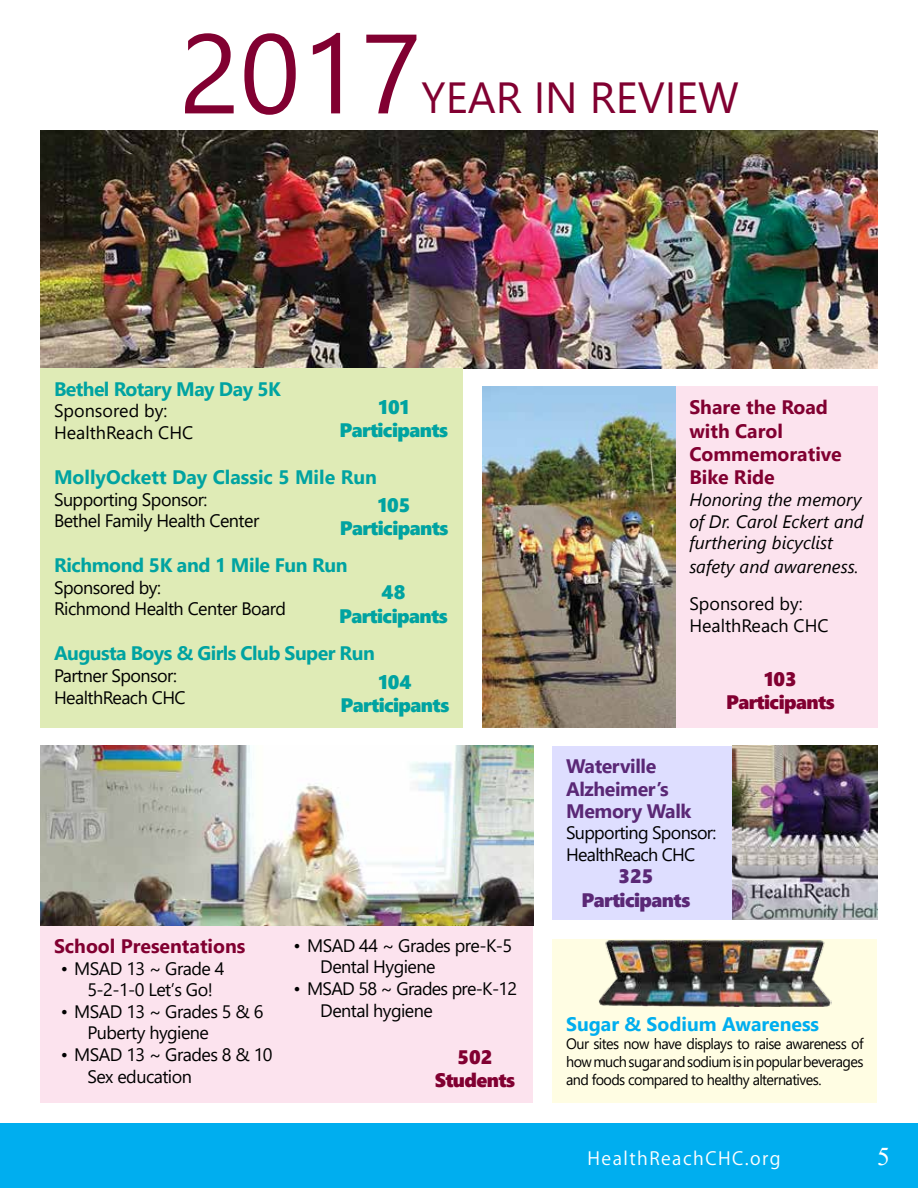
<style>
.page{position:relative;width:918px;height:1188px;background:#fff}
.page>*{position:absolute;margin:0;border:0;box-sizing:border-box;transform-origin:0 0}
.t1{font:112.5px "Segoe UI";color:#810031}
.t2{font:43.5px "Segoe UI";color:#810031}
.t3{font:25.5px "Times New Roman";color:#fff}
.t4{font:700 19.5px "Segoe UI";letter-spacing:-.02em;color:#00a3a1}
.t5{font:700 19.5px/23.4px "Segoe UI";color:#810031}
.t6{font:19.5px/23.4px "Segoe UI Black";letter-spacing:-.03em;color:#00a3a1;text-align:center}
.t7{font:700 19.5px/22.5px "Segoe UI";letter-spacing:-.02em;color:#5a2876}
.t8{font:700 19.5px "Segoe UI";color:#00a3a1}
.t9{font:19.5px/23.4px "Segoe UI Black";letter-spacing:-.03em;color:#810031;text-align:center}
.t10{font:700 19.5px "Segoe UI";color:#00aeef}
.t11{font:19.5px/23.4px "Segoe UI Black";letter-spacing:-.03em;color:#5a2876;text-align:center}
.t12{font:18px/21.6px "Segoe UI";letter-spacing:-.03em;color:#000}
.t13{font:italic 18px/21.6px "Segoe UI";color:#000;text-align:justify}
.t14{font:18px/21.6px "Segoe UI";color:#000}
.t15{font:18px "Koz Go Pro";letter-spacing:.08em;color:#fff}
.t16{font:15px/18px "Segoe UI";letter-spacing:-.04em;color:#000;text-align:justify;scale:.96 1}
</style>
<div class="page">
<div style="left:0;top:1123px;width:918px;height:65px;background:#00aeef"></div>
<img style="left:40px;top:131px;width:838px;height:237px">
<div style="left:40px;top:368px;width:423px;height:359px;background:#dfebb6"></div>
<div style="left:676px;top:386px;width:202px;height:341px;background:#fce3ee"></div>
<img style="left:483px;top:386px;width:193px;height:341px">
<div style="left:553px;top:746px;width:179px;height:174px;background:#dedeff"></div>
<img style="left:733px;top:746px;width:145px;height:174px">
<div style="left:40px;top:925px;width:493px;height:178px;background:#fce3ee"></div>
<div style="left:553px;top:939px;width:324px;height:90px;background:#fffde3"></div>
<img style="left:599px;top:940px;width:233px;height:66px">
<div style="left:553px;top:1008px;width:324px;height:95px;background:#fffde3"></div>
<img style="left:40px;top:746px;width:493px;height:179px">
<h1 class="t1" style="left:179px;top:-33px;width:244px">2017</h1>
<h2 class="t2" style="left:422px;top:57px;width:319px">YEAR IN REVIEW</h2>
<p class="t4" style="left:54px;top:371px;width:228px">Bethel Rotary May Day 5K</p>
<p class="t14" style="left:54px;top:399px;width:141px">Sponsored by:<br>HealthReach CHC</p>
<p class="t8" style="left:54px;top:459px;width:324px">MollyOckett Day Classic 5 Mile Run</p>
<p class="t12" style="left:54px;top:487px;width:207px">Supporting Sponsor:<br>Bethel Family Health Center</p>
<p class="t4" style="left:54px;top:547px;width:295px">Richmond 5K and 1 Mile Fun Run</p>
<p class="t12" style="left:54px;top:575px;width:234px">Sponsored by:<br>Richmond Health Center Board</p>
<p class="t4" style="left:54px;top:635px;width:322px">Augusta Boys &amp; Girls Club Super Run</p>
<p class="t12" style="left:54px;top:663px;width:133px">Partner Sponsor:<br>HealthReach CHC</p>
<p class="t6" style="left:340px;top:394px;width:110px">101<br>Participants</p>
<p class="t6" style="left:340px;top:492px;width:110px">105<br>Participants</p>
<p class="t6" style="left:339px;top:580px;width:110px">48<br>Participants</p>
<p class="t6" style="left:341px;top:669px;width:110px">104<br>Participants</p>
<p class="t5" style="left:54px;top:933px;width:193px">School Presentations</p>
<p class="t12" style="left:87px;top:956px;width:139px;text-indent:-27px">• MSAD 13 ~ Grade 4<br>5-2-1-0 Let’s Go!</p>
<p class="t12" style="left:87px;top:999px;width:177px;text-indent:-27px">• MSAD 13 ~ Grades 5 &amp; 6<br>Puberty hygiene</p>
<p class="t12" style="left:87px;top:1042px;width:187px;text-indent:-27px">• MSAD 13 ~ Grades 8 &amp; 10<br>Sex education</p>
<p class="t12" style="left:320px;top:933px;width:194px;text-indent:-27px">• MSAD 44 ~ Grades pre-K-5<br>Dental Hygiene</p>
<p class="t12" style="left:320px;top:976px;width:198px;text-indent:-27px">• MSAD 58 ~ Grades pre-K-12<br>Dental hygiene</p>
<p class="t9" style="left:435px;top:1044px;width:82px">502<br>Students</p>
<p class="t5" style="left:689px;top:394px;width:154px">Share the Road with Carol<br>Commemorative<br>Bike Ride</p>
<p class="t13" style="left:689px;top:487px;width:176px">Honoring the memory of Dr. Carol Eckert and furthering bicyclist</p>
<p class="t13" style="left:689px;top:554px;width:171px">safety and awareness.</p>
<p class="t14" style="left:689px;top:592px;width:141px">Sponsored by:<br>HealthReach CHC</p>
<p class="t9" style="left:726px;top:666px;width:110px">103<br>Participants</p>
<p class="t7" style="left:566px;top:754px;width:127px">Waterville<br>Alzheimer’s<br>Memory Walk</p>
<p class="t12" style="left:566px;top:821px;width:152px">Supporting Sponsor:<br>HealthReach CHC</p>
<p class="t11" style="left:582px;top:863px;width:110px">325<br>Participants</p>
<p class="t10" style="left:566px;top:1006px;width:255px">Sugar &amp; Sodium Awareness</p>
<p class="t16" style="left:566px;top:1034px;width:311px">Our sites now have displays to raise awareness of how much sugar and sodium is in popular beverages and foods compared to healthy alternatives.</p>
<p class="t15" style="left:588px;top:1147px;width:195px">HealthReachCHC.org</p>
<h3 class="t3" style="left:877px;top:1138px;width:14px">5</h3>
</div>
